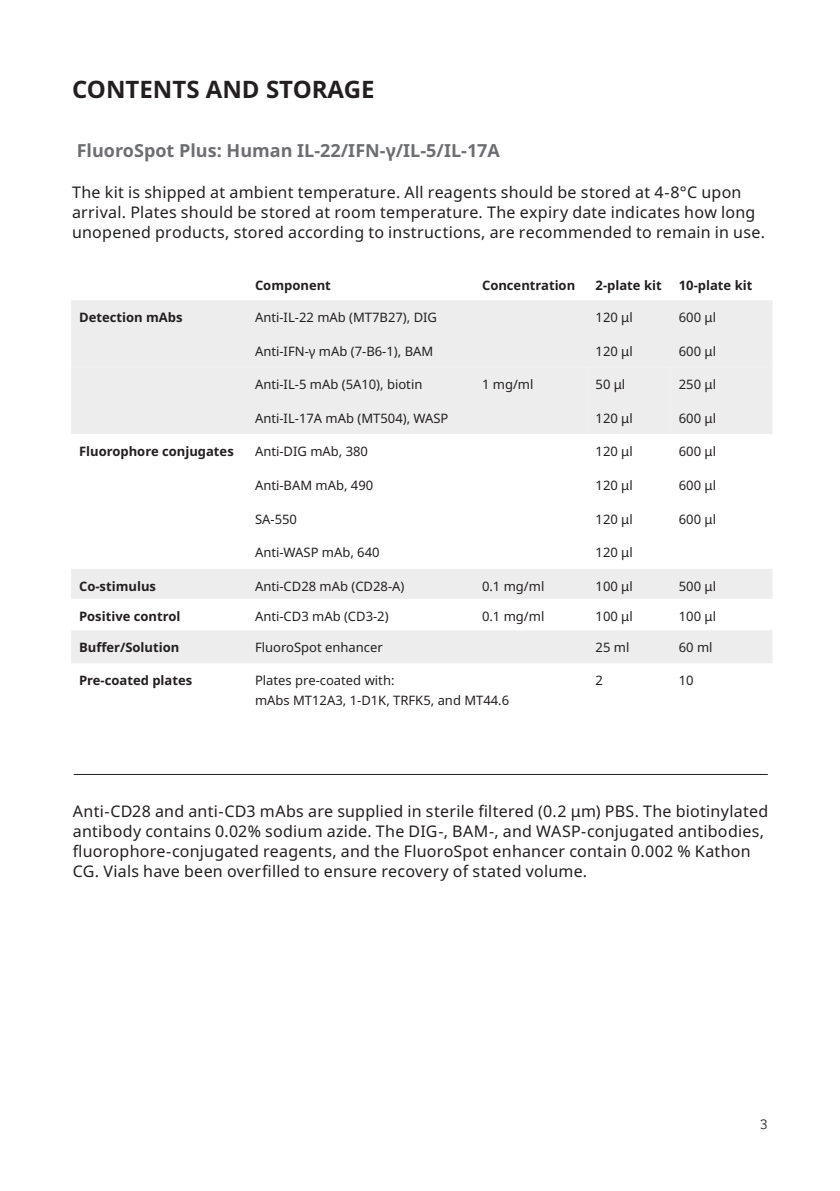
<style>
.page{position:relative;width:840px;height:1191px;background:#fff}
.page>*{position:absolute;margin:0;border:0;box-sizing:border-box;transform-origin:0 0}
.H1-black{font:700 24px "Noto Sans";color:#231f20}
.H2-grey{font:700 18px "Noto Sans";color:#6d6e71}
.body{font:16px/20px "Noto Sans";letter-spacing:.015em;color:#231f20}
.t1{font:300 14px "Clear Sans";color:#231f20}
.table-regular{font:13px/20px "Noto Sans";color:#231f20}
.table-bold{font:700 13px "Noto Sans";color:#231f20}
</style>
<div class="page">
<div style="left:71px;top:300px;width:701px;height:67px;background:#ededee"></div>
<div style="left:71px;top:367px;width:701px;height:67px;background:#ededee"></div>
<div style="left:71px;top:569px;width:701px;height:30px;background:#ededee"></div>
<div style="left:71px;top:630px;width:701px;height:33px;background:#ededee"></div>
<hr style="left:74px;top:774px;width:693px;height:1px;background:#231f20">
<p class="H1-black" style="left:72px;top:75px;width:304px">CONTENTS AND STORAGE</p>
<p class="H2-grey" style="left:77px;top:140px;width:424px">FluoroSpot Plus: Human IL-22/IFN-γ/IL-5/IL-17A</p>
<p class="body" style="left:72px;top:183px;width:694px">The kit is shipped at ambient temperature. All reagents should be stored at 4-8°C upon arrival. Plates should be stored at room temperature. The expiry date indicates how long unopened products, stored according to instructions, are recommended to remain in use.</p>
<p class="table-bold" style="left:255px;top:278px;width:77px">Component</p>
<p class="table-bold" style="left:482px;top:278px;width:95px">Concentration</p>
<p class="table-bold" style="left:595px;top:278px;width:68px">2-plate kit</p>
<p class="table-bold" style="left:678px;top:278px;width:75px">10-plate kit</p>
<p class="table-bold" style="left:79px;top:310px;width:105px">Detection mAbs</p>
<p class="table-regular" style="left:255px;top:308px;width:183px">Anti-IL-22 mAb (MT7B27), DIG</p>
<p class="table-regular" style="left:595px;top:308px;width:39px">120 μl</p>
<p class="table-regular" style="left:678px;top:308px;width:39px">600 μl</p>
<p class="table-regular" style="left:255px;top:341px;width:180px">Anti-IFN-γ mAb (7-B6-1), BAM</p>
<p class="table-regular" style="left:595px;top:341px;width:39px">120 μl</p>
<p class="table-regular" style="left:678px;top:341px;width:39px">600 μl</p>
<p class="table-regular" style="left:255px;top:374px;width:169px">Anti-IL-5 mAb (5A10), biotin</p>
<p class="table-regular" style="left:482px;top:374px;width:53px">1 mg/ml</p>
<p class="table-regular" style="left:595px;top:374px;width:31px">50 μl</p>
<p class="table-regular" style="left:678px;top:374px;width:39px">250 μl</p>
<p class="table-regular" style="left:255px;top:408px;width:195px">Anti-IL-17A mAb (MT504), WASP</p>
<p class="table-regular" style="left:595px;top:408px;width:39px">120 μl</p>
<p class="table-regular" style="left:678px;top:408px;width:39px">600 μl</p>
<p class="table-bold" style="left:79px;top:444px;width:156px">Fluorophore conjugates</p>
<p class="table-regular" style="left:255px;top:441px;width:114px">Anti-DIG mAb, 380</p>
<p class="table-regular" style="left:595px;top:441px;width:39px">120 μl</p>
<p class="table-regular" style="left:678px;top:441px;width:39px">600 μl</p>
<p class="table-regular" style="left:255px;top:476px;width:120px">Anti-BAM mAb, 490</p>
<p class="table-regular" style="left:595px;top:476px;width:39px">120 μl</p>
<p class="table-regular" style="left:678px;top:476px;width:39px">600 μl</p>
<p class="table-regular" style="left:255px;top:509px;width:43px">SA-550</p>
<p class="table-regular" style="left:595px;top:509px;width:39px">120 μl</p>
<p class="table-regular" style="left:678px;top:509px;width:39px">600 μl</p>
<p class="table-regular" style="left:255px;top:543px;width:126px">Anti-WASP mAb, 640</p>
<p class="table-regular" style="left:595px;top:543px;width:39px">120 μl</p>
<p class="table-bold" style="left:79px;top:579px;width:78px">Co-stimulus</p>
<p class="table-regular" style="left:255px;top:576px;width:151px">Anti-CD28 mAb (CD28-A)</p>
<p class="table-regular" style="left:482px;top:576px;width:64px">0.1 mg/ml</p>
<p class="table-regular" style="left:595px;top:576px;width:39px">100 μl</p>
<p class="table-regular" style="left:678px;top:576px;width:39px">500 μl</p>
<p class="table-bold" style="left:79px;top:608px;width:103px">Positive control</p>
<p class="table-regular" style="left:255px;top:606px;width:135px">Anti-CD3 mAb (CD3-2)</p>
<p class="table-regular" style="left:482px;top:606px;width:64px">0.1 mg/ml</p>
<p class="table-regular" style="left:595px;top:606px;width:39px">100 μl</p>
<p class="table-regular" style="left:678px;top:606px;width:39px">100 μl</p>
<p class="table-bold" style="left:79px;top:640px;width:102px">Buffer/Solution</p>
<p class="table-regular" style="left:255px;top:638px;width:129px">FluoroSpot enhancer</p>
<p class="table-regular" style="left:595px;top:638px;width:35px">25 ml</p>
<p class="table-regular" style="left:678px;top:638px;width:35px">60 ml</p>
<p class="table-bold" style="left:79px;top:673px;width:115px">Pre-coated plates</p>
<p class="table-regular" style="left:255px;top:670px;width:255px">Plates pre-coated with:<br>mAbs MT12A3, 1-D1K, TRFK5, and MT44.6</p>
<p class="table-regular" style="left:595px;top:670px;width:9px">2</p>
<p class="table-regular" style="left:678px;top:670px;width:16px">10</p>
<p class="body" style="left:73px;top:801px;width:696px">Anti-CD28 and anti-CD3 mAbs are supplied in sterile filtered (0.2 μm) PBS. The biotinylated antibody contains 0.02% sodium azide. The DIG-, BAM-, and WASP-conjugated antibodies, fluorophore-conjugated reagents, and the FluoroSpot enhancer contain 0.002 % Kathon CG. Vials have been overfilled to ensure recovery of stated volume.</p>
<p class="t1" style="left:759px;top:1115px;width:10px">3</p>
</div>
